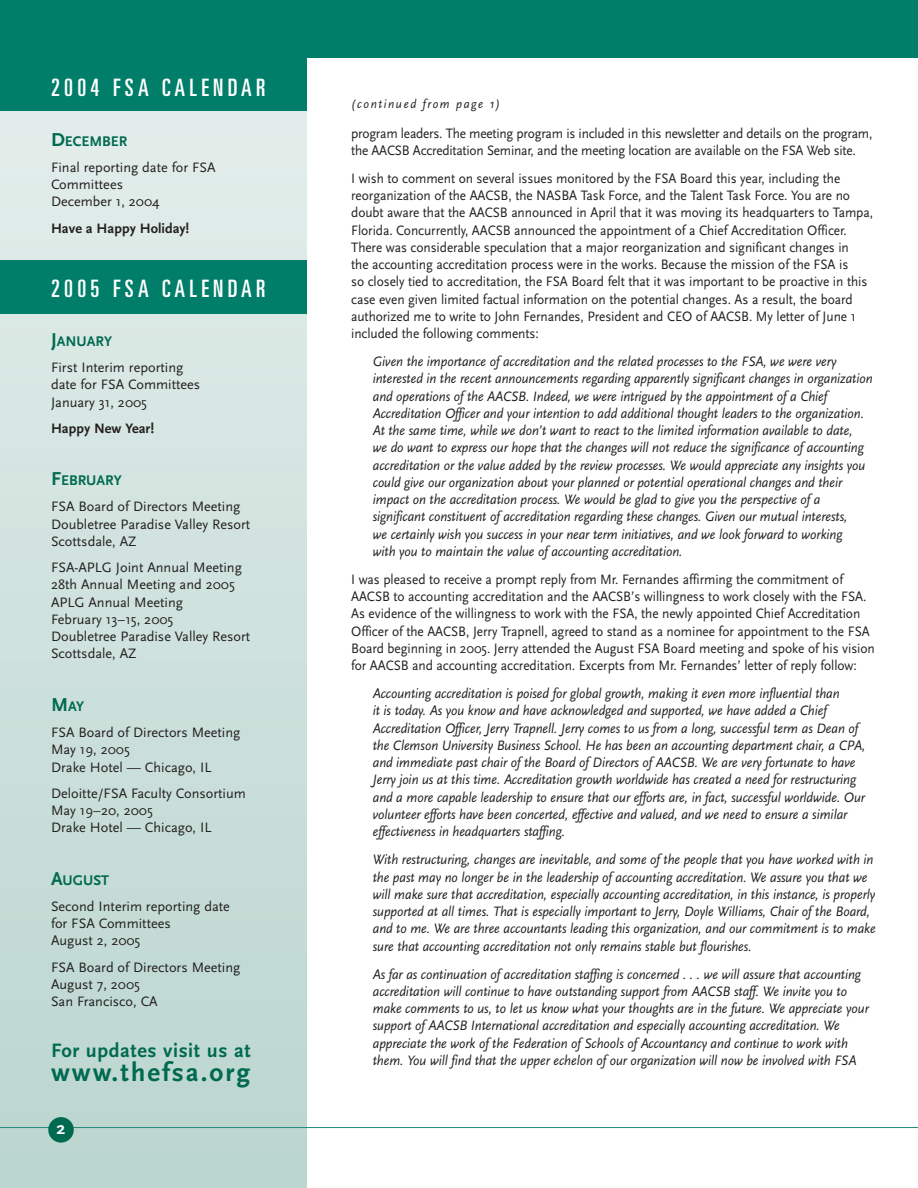
<style>
.page{position:relative;width:918px;height:1188px;background:#fff}
.page>*{position:absolute;margin:0;border:0;box-sizing:border-box;transform-origin:0 0}
.t1{font:700 27px "Scala Sans";letter-spacing:.075em;color:#006a51}
.t2{font:ultra-condensed 24px "Univers";letter-spacing:.18em;color:#fff}
.t3{font:700 20.25px "Scala Sans";letter-spacing:.03em;color:#006a51}
.t4{font:700 18px "Scala Sans";color:#fff}
.t5{font:700 14.7px "Scala Sans";color:#006a51}
.t6{font:italic 14.25px/17.2px "Scala Sans";letter-spacing:-.005em;color:#231f20;scale:.94 1}
.t7{font:14.25px/17.2px "Scala Sans";letter-spacing:-.005em;color:#231f20;scale:.94 1}
.t8{font:14.25px/17.2px "Scala Sans";letter-spacing:-.005em;color:#231f20}
.t9{font:700 14.25px "Scala Sans";color:#231f20}
.t10{font:italic 12.75px "Scala Sans";letter-spacing:.13em;color:#231f20;scale:.94 1}
.s1{font-size:19.5px}
</style>
<div class="page">
<svg style="left:0;top:111px;width:306px;height:1077px;background:#cde0db"></svg>
<div style="left:0;top:0;width:918px;height:57px;background:#007e69"></div>
<hr style="left:0;top:1127px;width:918px;height:1px;background:#228a77">
<div style="left:48px;top:1117px;width:26px;height:26px;background:#006a51;border-radius:50%"></div>
<div style="left:0;top:260px;width:306px;height:54px;background:#007e69"></div>
<div style="left:0;top:57px;width:306px;height:54px;background:#007e69"></div>
<h2 class="t2" style="left:51px;top:79px;width:216px">2004 FSA CALENDAR</h2>
<p class="t5" style="left:51px;top:135px;width:78px"><span class="s1">D</span>ECEMBER</p>
<p class="t8" style="left:51px;top:160px;width:166px">Final reporting date for FSA<br>Committees<br>December 1, 2004</p>
<p class="t9" style="left:51px;top:222px;width:140px">Have a Happy Holiday!</p>
<h2 class="t2" style="left:51px;top:280px;width:216px">2005 FSA CALENDAR</h2>
<p class="t5" style="left:51px;top:335px;width:63px"><span class="s1">J</span>ANUARY</p>
<p class="t8" style="left:51px;top:360px;width:151px">First Interim reporting date for FSA Committees<br>January 31, 2005</p>
<p class="t9" style="left:51px;top:422px;width:105px">Happy New Year!</p>
<p class="t5" style="left:51px;top:475px;width:72px"><span class="s1">F</span>EBRUARY</p>
<p class="t8" style="left:51px;top:499px;width:201px">FSA Board of Directors Meeting<br>Doubletree Paradise Valley Resort<br>Scottsdale, AZ</p>
<p class="t8" style="left:51px;top:560px;width:201px">FSA-APLG Joint Annual Meeting<br>28th Annual Meeting and 2005<br>APLG Annual Meeting<br>February 13–15, 2005<br>Doubletree Paradise Valley Resort<br>Scottsdale, AZ</p>
<p class="t5" style="left:51px;top:700px;width:35px"><span class="s1">M</span>AY</p>
<p class="t8" style="left:51px;top:725px;width:191px">FSA Board of Directors Meeting<br>May 19, 2005<br>Drake Hotel — Chicago, IL</p>
<p class="t8" style="left:51px;top:786px;width:196px">Deloitte/FSA Faculty Consortium<br>May 19–20, 2005<br>Drake Hotel — Chicago, IL</p>
<p class="t5" style="left:51px;top:874px;width:60px"><span class="s1">A</span>UGUST</p>
<p class="t8" style="left:51px;top:899px;width:180px">Second Interim reporting date for FSA Committees<br>August 2, 2005</p>
<p class="t8" style="left:51px;top:960px;width:191px">FSA Board of Directors Meeting<br>August 7, 2005<br>San Francisco, CA</p>
<h3 class="t3" style="left:51px;top:1042px;width:201px">For updates visit us at</h3>
<h1 class="t1" style="left:51px;top:1061px;width:201px">www.thefsa.org</h1>
<p class="t4" style="left:57px;top:1121px;width:10px">2</p>
<p class="t10" style="left:351px;top:99px;width:160px">(continued from page 1)</p>
<p class="t7" style="left:351px;top:126px;width:556px">program leaders. The meeting program is included in this newsletter and details on the program, the AACSB Accreditation Seminar, and the meeting location are available on the FSA Web site.</p>
<p class="t7" style="left:351px;top:171px;width:557px">I wish to comment on several issues monitored by the FSA Board this year, including the reorganization of the AACSB, the NASBA Task Force, and the Talent Task Force. You are no doubt aware that the AACSB announced in April that it was moving its headquarters to Tampa, Florida. Concurrently, AACSB announced the appointment of a Chief Accreditation Officer.<br>There was considerable speculation that a major reorganization and significant changes in<br>the accounting accreditation process were in the works. Because the mission of the FSA is<br>so closely tied to accreditation, the FSA Board felt that it was important to be proactive in this case even given limited factual information on the potential changes. As a result, the board authorized me to write to John Fernandes, President and CEO of AACSB. My letter of June 1 included the following comments:</p>
<p class="t6" style="left:373px;top:355px;width:533px">Given the importance of accreditation and the related processes to the FSA, we were very interested in the recent announcements regarding apparently significant changes in organization and operations of the AACSB. Indeed, we were intrigued by the appointment of a Chief Accreditation Officer and your intention to add additional thought leaders to the organization.<br>At the same time, while we don’t want to react to the limited information available to date,<br>we do want to express our hope that the changes will not reduce the significance of accounting accreditation or the value added by the review processes. We would appreciate any insights you could give our organization about your planned or potential operational changes and their impact on the accreditation process. We would be glad to give you the perspective of a significant constituent of accreditation regarding these changes. Given our mutual interests,<br>we certainly wish you success in your near term initiatives, and we look forward to working<br>with you to maintain the value of accounting accreditation.</p>
<p class="t7" style="left:351px;top:572px;width:559px">I was pleased to receive a prompt reply from Mr. Fernandes affirming the commitment of AACSB to accounting accreditation and the AACSB’s willingness to work closely with the FSA.<br>As evidence of the willingness to work with the FSA, the newly appointed Chief Accreditation Officer of the AACSB, Jerry Trapnell, agreed to stand as a nominee for appointment to the FSA Board beginning in 2005. Jerry attended the August FSA Board meeting and spoke of his vision for AACSB and accounting accreditation. Excerpts from Mr. Fernandes’ letter of reply follow:</p>
<p class="t6" style="left:373px;top:687px;width:526px">Accounting accreditation is poised for global growth, making it even more influential than<br>it is today. As you know and have acknowledged and supported, we have added a Chief Accreditation Officer, Jerry Trapnell. Jerry comes to us from a long, successful term as Dean of the Clemson University Business School. He has been an accounting department chair, a CPA, and immediate past chair of the Board of Directors of AACSB. We are very fortunate to have Jerry join us at this time. Accreditation growth worldwide has created a need for restructuring and a more capable leadership to ensure that our efforts are, in fact, successful worldwide. Our volunteer efforts have been concerted, effective and valued, and we need to ensure a similar effectiveness in headquarters staffing.</p>
<p class="t6" style="left:373px;top:853px;width:537px">With restructuring, changes are inevitable, and some of the people that you have worked with in the past may no longer be in the leadership of accounting accreditation. We assure you that we will make sure that accreditation, especially accounting accreditation, in this instance, is properly supported at all times. That is especially important to Jerry, Doyle Williams, Chair of the Board, and to me. We are three accountants leading this organization, and our commitment is to make sure that accounting accreditation not only remains stable but flourishes.</p>
<p class="t6" style="left:373px;top:967px;width:529px">As far as continuation of accreditation staffing is concerned . . . we will assure that accounting accreditation will continue to have outstanding support from AACSB staff. We invite you to make comments to us, to let us know what your thoughts are in the future. We appreciate your support of AACSB International accreditation and especially accounting accreditation. We appreciate the work of the Federation of Schools of Accountancy and continue to work with them. You will find that the upper echelon of our organization will now be involved with FSA</p>
</div>
